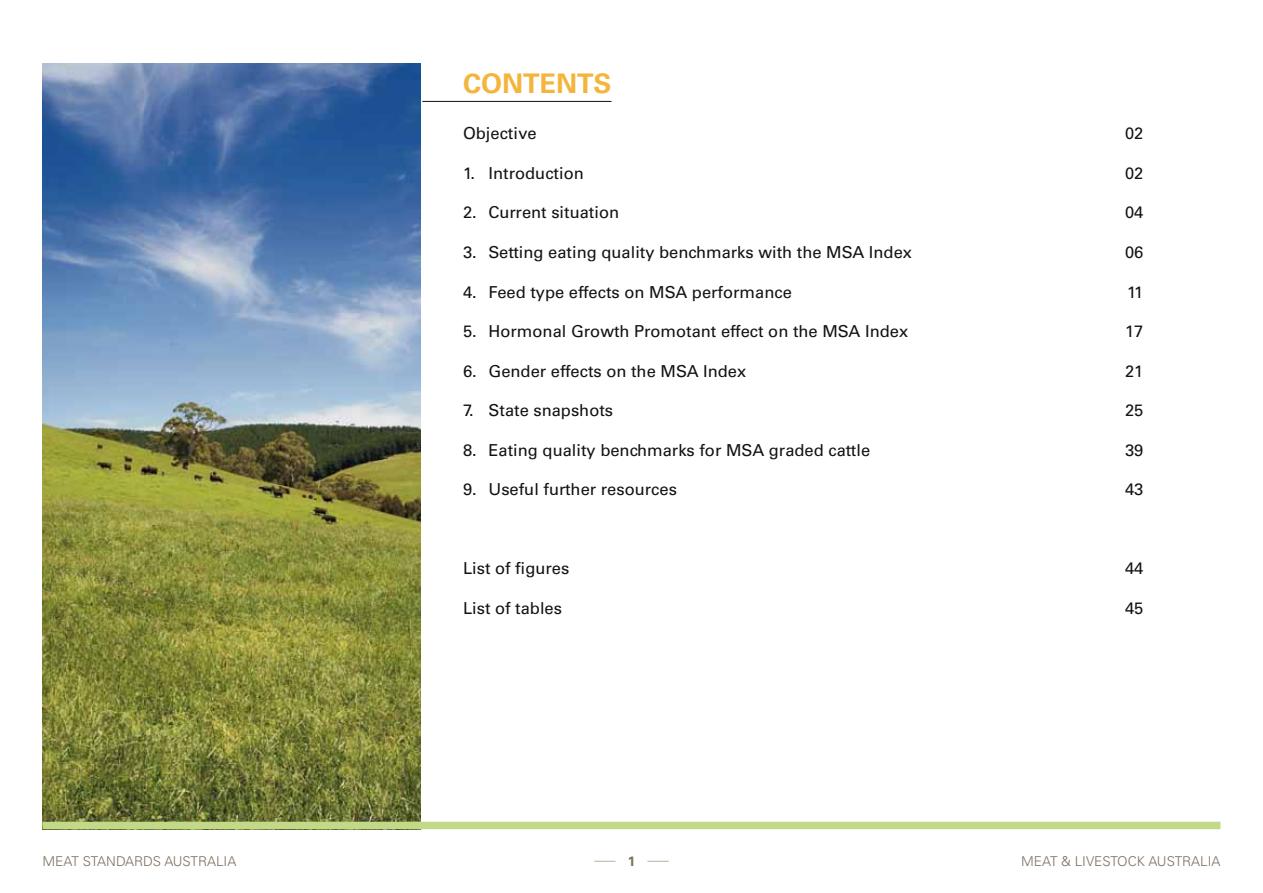
<style>
.page{position:relative;width:1263px;height:893px;background:#fff}
.page>*{position:absolute;margin:0;border:0;box-sizing:border-box;transform-origin:0 0}
.t1{font:700 27px "Univers";color:#f3b53b}
.t2{font:16.5px "Univers";color:#121212}
.t3{font:300 13.5px "Univers";color:#7b6e5d}
.t4{font:700 13.5px "Univers";color:#7b6e5d}
</style>
<div class="page">
<img style="left:43px;top:64px;width:378px;height:758px">
<svg style="left:647px;top:861px;width:22px;height:1px"></svg>
<svg style="left:594px;top:861px;width:21px;height:1px"></svg>
<div style="left:43px;top:822px;width:1177px;height:7px;background:#c2da88"></div>
<hr style="left:422px;top:101px;width:189px;height:1px;background:#121212">
<h1 class="t1" style="left:463px;top:67px;width:150px">CONTENTS</h1>
<p class="t2" style="left:463px;top:124px;width:75px">Objective</p>
<p class="t2" style="left:1125px;top:124px;width:20px">02</p>
<p class="t2" style="left:463px;top:163px;width:122px">1. Introduction</p>
<p class="t2" style="left:1125px;top:163px;width:20px">02</p>
<p class="t2" style="left:463px;top:203px;width:158px">2. Current situation</p>
<p class="t2" style="left:1125px;top:203px;width:20px">04</p>
<p class="t2" style="left:463px;top:242px;width:450px">3. Setting eating quality benchmarks with the MSA Index</p>
<p class="t2" style="left:1125px;top:242px;width:20px">06</p>
<p class="t2" style="left:463px;top:282px;width:330px">4. Feed type effects on MSA performance</p>
<p class="t2" style="left:1127px;top:282px;width:18px">11</p>
<p class="t2" style="left:463px;top:321px;width:447px">5. Hormonal Growth Promotant effect on the MSA Index</p>
<p class="t2" style="left:1125px;top:321px;width:20px">17</p>
<p class="t2" style="left:463px;top:361px;width:285px">6. Gender effects on the MSA Index</p>
<p class="t2" style="left:1125px;top:361px;width:20px">21</p>
<p class="t2" style="left:463px;top:400px;width:152px">7. State snapshots</p>
<p class="t2" style="left:1125px;top:400px;width:20px">25</p>
<p class="t2" style="left:463px;top:440px;width:409px">8. Eating quality benchmarks for MSA graded cattle</p>
<p class="t2" style="left:1125px;top:440px;width:20px">39</p>
<p class="t2" style="left:463px;top:479px;width:215px">9. Useful further resources</p>
<p class="t2" style="left:1125px;top:479px;width:20px">43</p>
<p class="t2" style="left:463px;top:558px;width:108px">List of figures</p>
<p class="t2" style="left:1125px;top:558px;width:20px">44</p>
<p class="t2" style="left:463px;top:598px;width:101px">List of tables</p>
<p class="t2" style="left:1125px;top:598px;width:20px">45</p>
<p class="t3" style="left:43px;top:853px;width:195px">MEAT STANDARDS AUSTRALIA</p>
<p class="t4" style="left:628px;top:853px;width:9px">1</p>
<p class="t3" style="left:1021px;top:853px;width:201px">MEAT &amp; LIVESTOCK AUSTRALIA</p>
</div>
